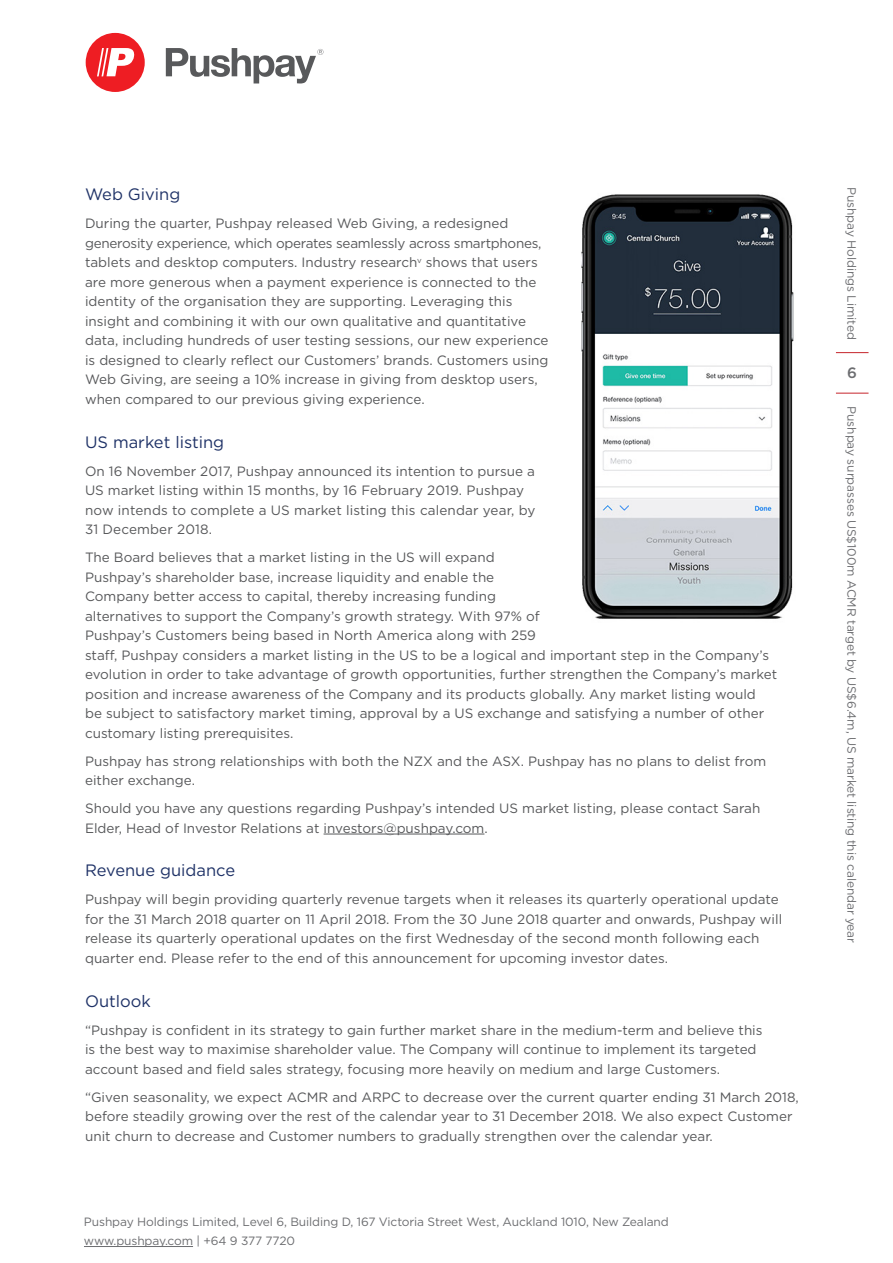
<style>
.page{position:relative;width:893px;height:1263px;background:#fff}
.page>*{position:absolute;margin:0;border:0;box-sizing:border-box;transform-origin:0 0}
.Sub_Heading_Blue{font:16.5px "Gotham";color:#1f3267}
.t1{font:500 15px "Gotham";color:#6c6d70}
.Body_Text{font:13.5px/19.5px "Gotham";color:#57585a}
.t2{font:12px/19.5px "Gotham";letter-spacing:-.01em;color:#6c6d70}
</style>
<div class="page">
<div style="left:86px;top:33px;width:59px;height:59px;background:#ee1d23;border-radius:50%"></div>
<svg style="left:97px;top:48px;width:37px;height:28px"></svg>
<svg style="left:166px;top:48px;width:157px;height:35px"></svg>
<hr style="left:836px;top:352px;width:32px;height:1px;background:#c6252c">
<hr style="left:836px;top:393px;width:32px;height:1px;background:#c6252c">
<hr style="left:84px;top:1246px;width:109px;height:1px;background:#6c6d70">
<hr style="left:324px;top:834px;width:160px;height:1px;background:#57585a">
<img style="left:581px;top:194px;width:213px;height:425px">
<p class="Sub_Heading_Blue" style="left:85px;top:184px;width:97px">Web Giving</p>
<p class="Body_Text" style="left:85px;top:213px;width:465px">During the quarter, Pushpay released Web Giving, a redesigned generosity experience, which operates seamlessly across smartphones, tablets and desktop computers. Industry research<sup>v</sup> shows that users are more generous when a payment experience is connected to the identity of the organisation they are supporting. Leveraging this insight and combining it with our own qualitative and quantitative data, including hundreds of user testing sessions, our new experience is designed to clearly reflect our Customers’ brands. Customers using Web Giving, are seeing a 10% increase in giving from desktop users, when compared to our previous giving experience.</p>
<p class="Sub_Heading_Blue" style="left:85px;top:431px;width:141px">US market listing</p>
<p class="Body_Text" style="left:85px;top:461px;width:452px">On 16 November 2017, Pushpay announced its intention to pursue a US market listing within 15 months, by 16 February 2019. Pushpay now intends to complete a US market listing this calendar year, by 31 December 2018.</p>
<p class="Body_Text" style="left:85px;top:547px;width:694px">The Board believes that a market listing in the US will expand<br>Pushpay’s shareholder base, increase liquidity and enable the<br>Company better access to capital, thereby increasing funding<br>alternatives to support the Company’s growth strategy. With 97% of<br>Pushpay’s Customers being based in North America along with 259<br>staff, Pushpay considers a market listing in the US to be a logical and important step in the Company’s evolution in order to take advantage of growth opportunities, further strengthen the Company’s market position and increase awareness of the Company and its products globally. Any market listing would<br>be subject to satisfactory market timing, approval by a US exchange and satisfying a number of other customary listing prerequisites.</p>
<p class="Body_Text" style="left:85px;top:751px;width:683px">Pushpay has strong relationships with both the NZX and the ASX. Pushpay has no plans to delist from either exchange.</p>
<p class="Body_Text" style="left:85px;top:798px;width:677px">Should you have any questions regarding Pushpay’s intended US market listing, please contact Sarah<br>Elder, Head of Investor Relations at investors@pushpay.com.</p>
<p class="Sub_Heading_Blue" style="left:85px;top:860px;width:152px">Revenue guidance</p>
<p class="Body_Text" style="left:85px;top:890px;width:699px">Pushpay will begin providing quarterly revenue targets when it releases its quarterly operational update for the 31 March 2018 quarter on 11 April 2018. From the 30 June 2018 quarter and onwards, Pushpay will release its quarterly operational updates on the first Wednesday of the second month following each quarter end. Please refer to the end of this announcement for upcoming investor dates.</p>
<p class="Sub_Heading_Blue" style="left:85px;top:990px;width:67px">Outlook</p>
<p class="Body_Text" style="left:85px;top:1020px;width:679px">“Pushpay is confident in its strategy to gain further market share in the medium-term and believe this is the best way to maximise shareholder value. The Company will continue to implement its targeted account based and field sales strategy, focusing more heavily on medium and large Customers.</p>
<p class="Body_Text" style="left:85px;top:1087px;width:715px">“Given seasonality, we expect ACMR and ARPC to decrease over the current quarter ending 31 March 2018, before steadily growing over the rest of the calendar year to 31 December 2018. We also expect Customer unit churn to decrease and Customer numbers to gradually strengthen over the calendar year.</p>
<p class="t2" style="left:84px;top:1211px;width:586px">Pushpay Holdings Limited, Level 6, Building D, 167 Victoria Street West, Auckland 1010, New Zealand www.pushpay.com | +64 9 377 7720</p>
<p class="t2" style="left:862px;top:187px;width:154px;rotate:90deg">Pushpay Holdings Limited</p>
<p class="t1" style="left:847px;top:363px;width:11px">6</p>
<p class="t2" style="left:862px;top:406px;width:538px;rotate:90deg">Pushpay surpasses US$100m ACMR target by US$6.4m, US market listing this calendar year</p>
</div>
